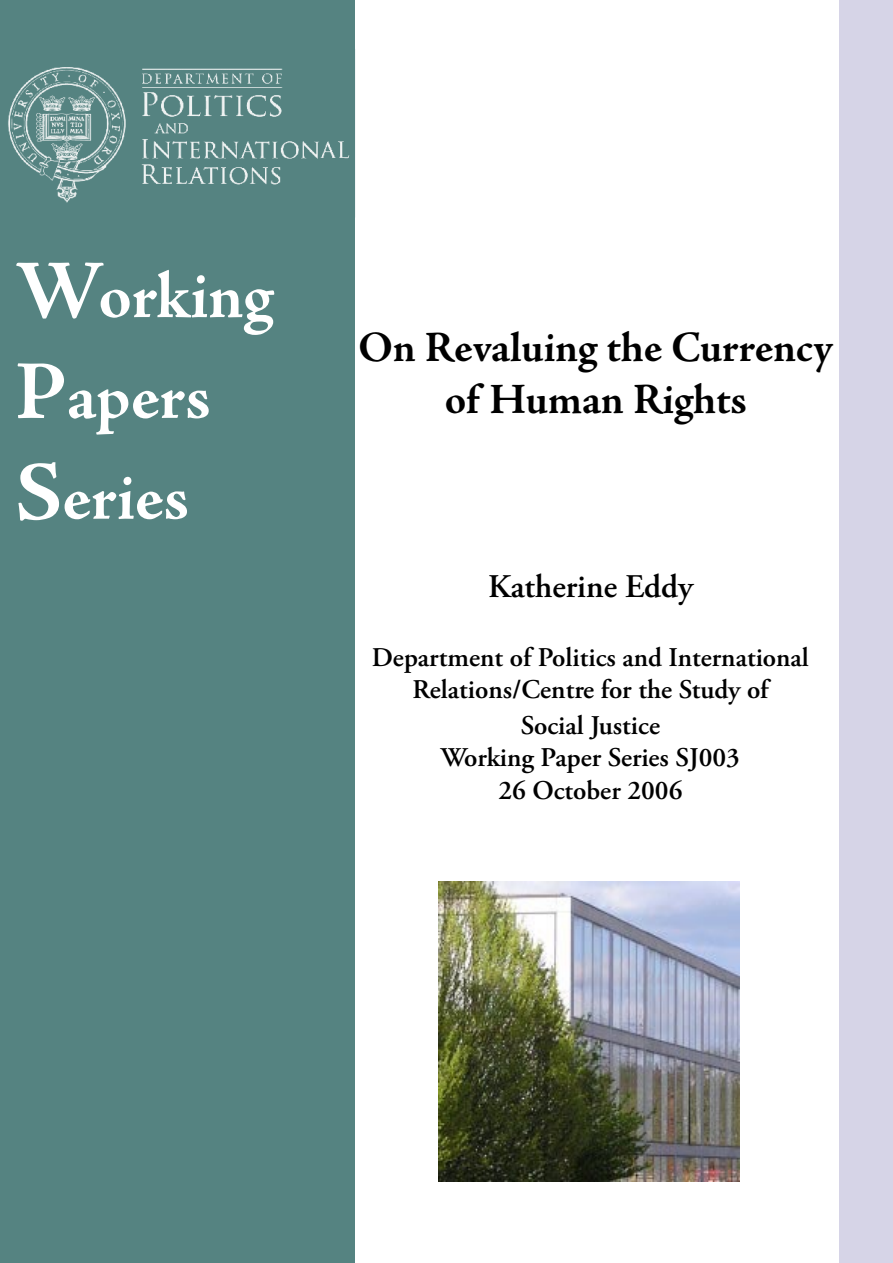
<style>
.page{position:relative;width:893px;height:1263px;background:#fff}
.page>*{position:absolute;margin:0;border:0;box-sizing:border-box;transform-origin:0 0}
.t1{font:700 67.5px/100.8px "Adobe Jenson Pro";letter-spacing:-.005em;color:#fff}
.t2{font:700 43.5px/52.2px "Adobe Jenson Pro";letter-spacing:-.005em;color:#000;text-align:center}
.t3{font:600 33px "Adobe Garamond Pro";color:#000}
.t4{font:600 27px/32.4px "Adobe Garamond Pro";color:#000;text-align:center}
.s1{font-size:84px}
</style>
<div class="page">
<div style="left:0;top:0;width:355px;height:1263px;background:#558381"></div>
<img style="left:8px;top:67px;width:342px;height:136px">
<div style="left:839px;top:0;width:54px;height:1263px;background:#d6d4e7"></div>
<img style="left:439px;top:881px;width:301px;height:301px">
<h1 class="t1" style="left:15px;top:247px;width:260px"><span class="s1">W</span>orking<br><span class="s1">P</span>apers<br><span class="s1">S</span>eries</h1>
<h2 class="t2" style="left:358px;top:322px;width:476px">On Revaluing the Currency of Human Rights</h2>
<p class="t3" style="left:488px;top:568px;width:206px">Katherine Eddy</p>
<p class="t4" style="left:372px;top:641px;width:438px">Department of Politics and International<br>Relations/Centre for the Study of</p>
<p class="t4" style="left:441px;top:709px;width:301px">Social Justice<br>Working Paper Series SJ003<br>26 October 2006</p>
</div>
